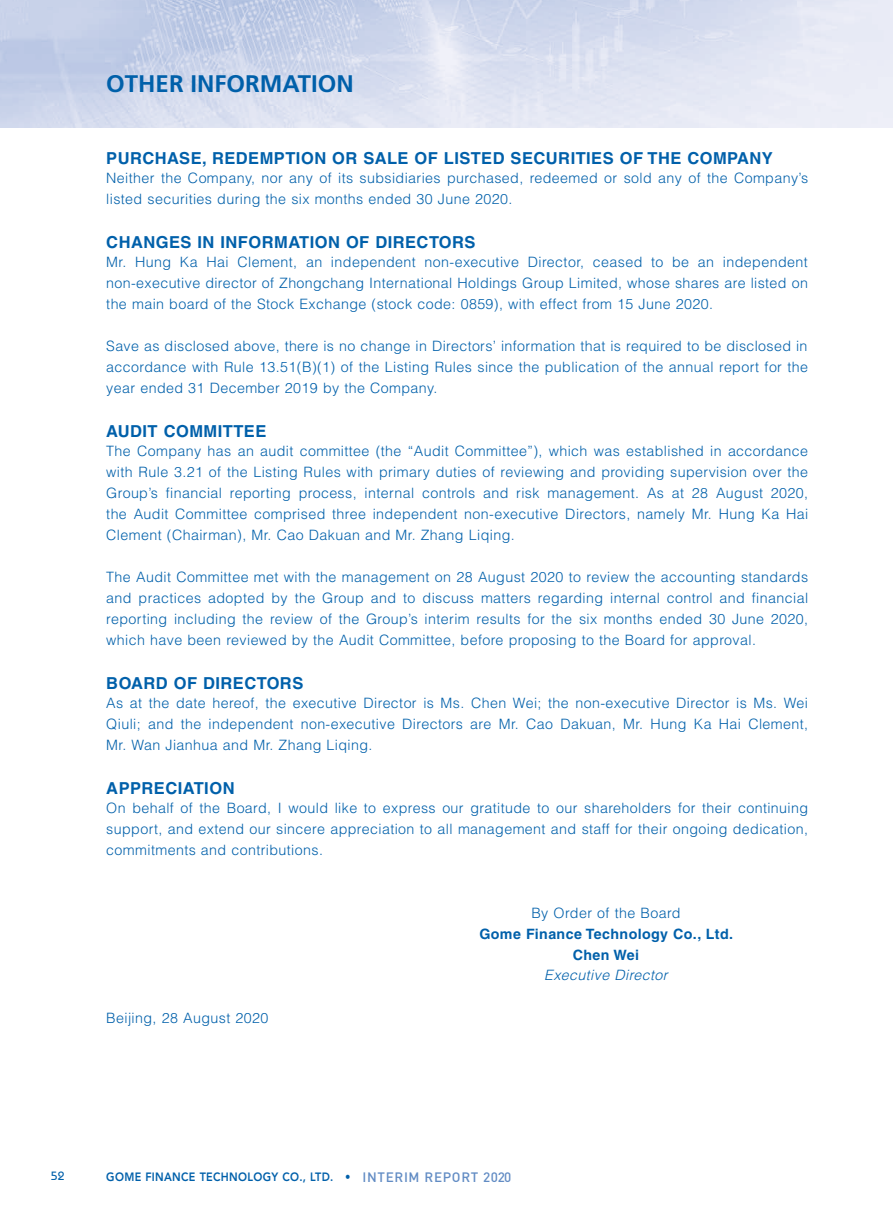
<style>
.page{position:relative;width:893px;height:1212px;background:#fff}
.page>*{position:absolute;margin:0;border:0;box-sizing:border-box;transform-origin:0 0}
.t1{font:700 24px "Frutiger LT Std";color:#0060aa}
._01_H1{font:700 16.5px "Helvetica LT Std";letter-spacing:.03em;color:#0060aa}
._00_txt{font:300 14.25px/21px "Helvetica LT Std";letter-spacing:.03em;color:#0060aa;text-align:justify}
._00_txt-2{font:700 14.25px "Helvetica LT Std";letter-spacing:.03em;color:#0060aa}
._00_txt-3{font:italic 300 14.25px "Helvetica LT Std";letter-spacing:.03em;color:#0060aa}
.t2{font:800 12px "Avenir LT Std";letter-spacing:.03em;color:#0060aa;scale:.9 1}
.t3{font:500 12px "Bauhaus Std";color:#0060aa}
.s1{font-family:"Frutiger LT Std";font-weight:300}
.s2{font-family:"DIN Pro";font-weight:500;font-size:13.5px;color:#628cc4}
</style>
<div class="page">
<img style="left:0;top:0;width:893px;height:128px">
<h1 class="t1" style="left:106px;top:70px;width:249px">OTHER INFORMATION</h1>
<p class="_01_H1" style="left:106px;top:148px;width:668px">PURCHASE, REDEMPTION OR SALE OF LISTED SECURITIES OF THE COMPANY</p>
<p class="_00_txt" style="left:106px;top:167px;width:703px">Neither the Company, nor any of its subsidiaries purchased, redeemed or sold any of the Company’s listed securities during the six months ended 30 June 2020.</p>
<p class="_01_H1" style="left:106px;top:232px;width:371px">CHANGES IN INFORMATION OF DIRECTORS</p>
<p class="_00_txt" style="left:106px;top:251px;width:703px">Mr. Hung Ka Hai Clement, an independent non-executive Director, ceased to be an independent non-executive director of Zhongchang International Holdings Group Limited, whose shares are listed on the main board of the Stock Exchange (stock code: 0859), with effect from 15 June 2020.</p>
<p class="_00_txt" style="left:106px;top:335px;width:703px">Save as disclosed above, there is no change in Directors’ information that is required to be disclosed in accordance with Rule 13.51(B)(1) of the Listing Rules since the publication of the annual report for the year ended 31 December 2019 by the Company.</p>
<p class="_01_H1" style="left:106px;top:421px;width:162px">AUDIT COMMITTEE</p>
<p class="_00_txt" style="left:106px;top:440px;width:703px">The Company has an audit committee (the “Audit Committee”), which was established in accordance with Rule 3.21 of the Listing Rules with primary duties of reviewing and providing supervision over the Group’s financial reporting process, internal controls and risk management. As at 28 August 2020, the Audit Committee comprised three independent non-executive Directors, namely Mr. Hung Ka Hai Clement (Chairman), Mr. Cao Dakuan and Mr. Zhang Liqing.</p>
<p class="_00_txt" style="left:106px;top:566px;width:703px">The Audit Committee met with the management on 28 August 2020 to review the accounting standards and practices adopted by the Group and to discuss matters regarding internal control and financial reporting including the review of the Group’s interim results for the six months ended 30 June 2020, which have been reviewed by the Audit Committee, before proposing to the Board for approval.</p>
<p class="_01_H1" style="left:106px;top:673px;width:199px">BOARD OF DIRECTORS</p>
<p class="_00_txt" style="left:106px;top:692px;width:703px">As at the date hereof, the executive Director is Ms. Chen Wei; the non-executive Director is Ms. Wei Qiuli; and the independent non-executive Directors are Mr. Cao Dakuan, Mr. Hung Ka Hai Clement, Mr. Wan Jianhua and Mr. Zhang Liqing.</p>
<p class="_01_H1" style="left:106px;top:778px;width:130px">APPRECIATION</p>
<p class="_00_txt" style="left:106px;top:797px;width:703px">On behalf of the Board, I would like to express our gratitude to our shareholders for their continuing support, and extend our sincere appreciation to all management and staff for their ongoing dedication, commitments and contributions.</p>
<p class="_00_txt" style="left:106px;top:1007px;width:164px">Beijing, 28 August 2020</p>
<p class="_00_txt" style="left:531px;top:902px;width:151px">By Order of the Board</p>
<p class="_00_txt-2" style="left:479px;top:925px;width:255px">Gome Finance Technology Co., Ltd.</p>
<p class="_00_txt-2" style="left:573px;top:946px;width:68px">Chen Wei</p>
<p class="_00_txt-3" style="left:544px;top:966px;width:125px">Executive Director</p>
<p class="t3" style="left:51px;top:1169px;width:15px">52</p>
<p class="t2" style="left:106px;top:1169px;width:452px">GOME FINANCE TECHNOLOGY CO., LTD. <span class="s1">•</span> <span class="s2">INTERIM REPORT 2020</span></p>
</div>
